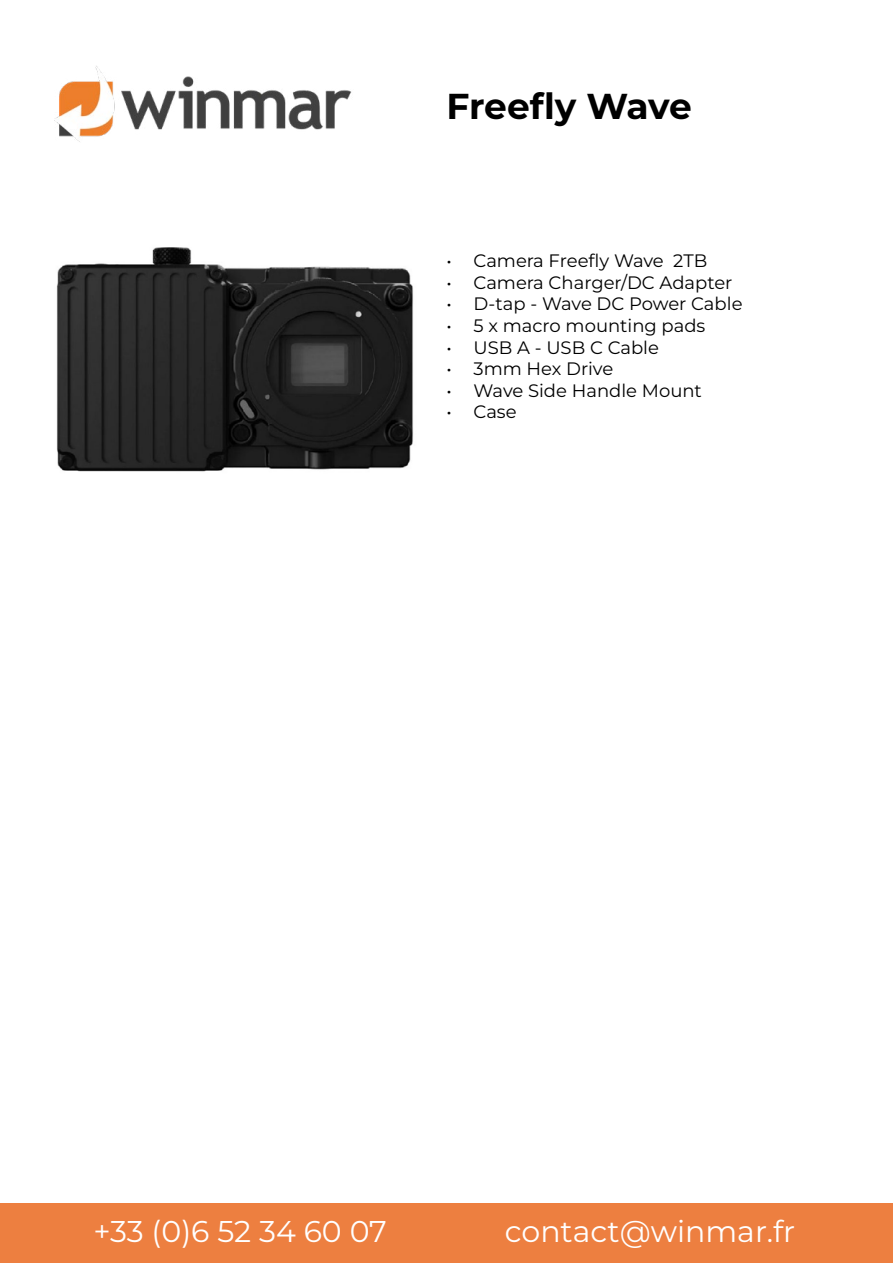
<style>
.page{position:relative;width:893px;height:1263px;background:#fff}
.page>*{position:absolute;margin:0;border:0;box-sizing:border-box;transform-origin:0 0}
.t1{font:100 36px "Montserrat";letter-spacing:-.01em;color:#000}
.t2{font:100 30px "Montserrat";color:#fff}
.t3{font:100 18px "Montserrat";color:#000}
</style>
<div class="page">
<img style="left:54px;top:66px;width:298px;height:76px">
<img style="left:56px;top:247px;width:358px;height:225px">
<div style="left:0;top:1204px;width:893px;height:59px;background:#ed7f40"></div>
<h1 class="t1" style="left:446px;top:82px;width:247px">Freefly Wave</h1>
<p class="t3" style="left:447px;top:249px;width:262px">• Camera Freefly Wave 2TB</p>
<p class="t3" style="left:447px;top:270px;width:287px">• Camera Charger/DC Adapter</p>
<p class="t3" style="left:447px;top:292px;width:297px">• D-tap - Wave DC Power Cable</p>
<p class="t3" style="left:447px;top:314px;width:260px">• 5 x macro mounting pads</p>
<p class="t3" style="left:447px;top:335px;width:214px">• USB A - USB C Cable</p>
<p class="t3" style="left:447px;top:357px;width:168px">• 3mm Hex Drive</p>
<p class="t3" style="left:447px;top:378px;width:257px">• Wave Side Handle Mount</p>
<p class="t3" style="left:447px;top:400px;width:72px">• Case</p>
<h2 class="t2" style="left:93px;top:1212px;width:295px">+33 (0)6 52 34 60 07</h2>
<h2 class="t2" style="left:505px;top:1212px;width:292px">contact@winmar.fr</h2>
</div>
